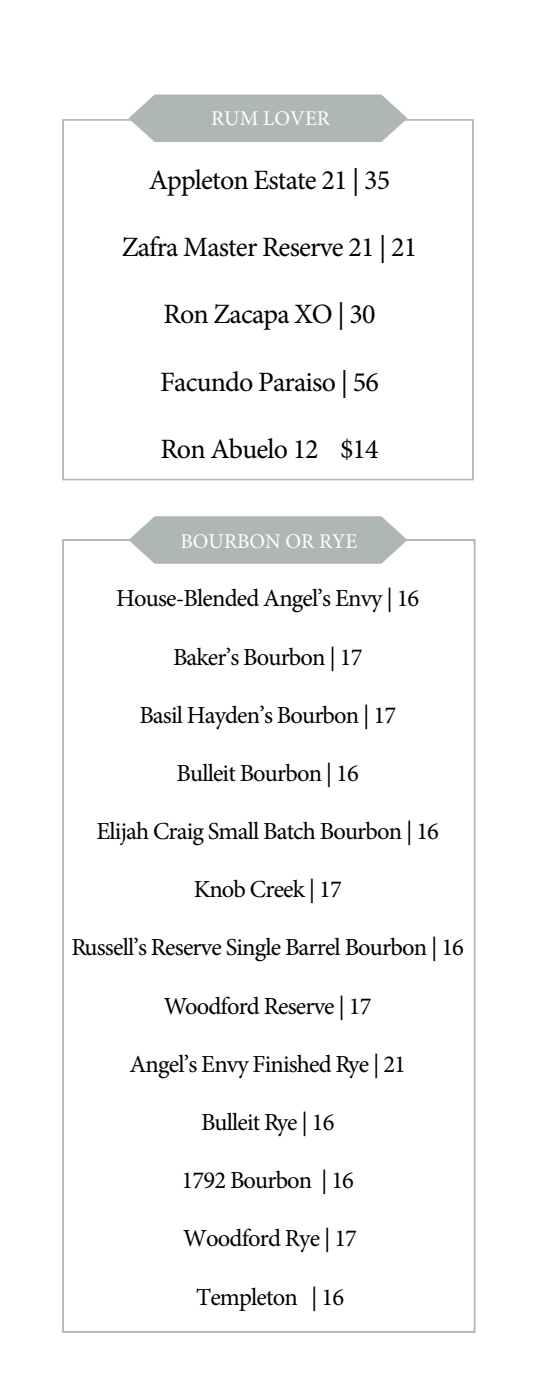
<style>
.page{position:relative;width:536px;height:1386px;background:#fff}
.page>*{position:absolute;margin:0;border:0;box-sizing:border-box;transform-origin:0 0}
.t1{font:28px "Minion Pro";letter-spacing:-.03em;color:#000}
.t2{font:24.5px "Minion Pro";letter-spacing:-.035em;color:#000}
.t3{font:21px "Minion Pro";color:#fff}
</style>
<div class="page">
<div style="left:62px;top:119px;width:411px;height:361px;border:2px solid #aeb7b6"></div>
<svg style="left:128px;top:94px;width:279px;height:48px;background:#b6bebd"></svg>
<svg style="left:128px;top:516px;width:279px;height:48px;background:#b6bebd"></svg>
<p class="t3" style="left:211px;top:104px;width:120px">RUM LOVER</p>
<p class="t1" style="left:149px;top:161px;width:243px">Appleton Estate 21 | 35</p>
<p class="t1" style="left:122px;top:229px;width:297px">Zafra Master Reserve 21 | 21</p>
<p class="t1" style="left:163px;top:296px;width:213px">Ron Zacapa XO | 30</p>
<p class="t1" style="left:160px;top:363px;width:220px">Facundo Paraiso | 56</p>
<p class="t1" style="left:160px;top:430px;width:220px">Ron Abuelo 12 $14</p>
<p class="t3" style="left:180px;top:527px;width:178px">BOURBON OR RYE</p>
<p class="t2" style="left:116px;top:582px;width:304px">House-Blended Angel’s Envy | 16</p>
<p class="t2" style="left:173px;top:640px;width:191px">Baker’s Bourbon | 17</p>
<p class="t2" style="left:139px;top:698px;width:258px">Basil Hayden’s Bourbon | 17</p>
<p class="t2" style="left:176px;top:757px;width:184px">Bulleit Bourbon | 16</p>
<p class="t2" style="left:96px;top:815px;width:344px">Elijah Craig Small Batch Bourbon | 16</p>
<p class="t2" style="left:194px;top:873px;width:150px">Knob Creek | 17</p>
<p class="t2" style="left:72px;top:931px;width:394px">Russell’s Reserve Single Barrel Bourbon | 16</p>
<p class="t2" style="left:164px;top:990px;width:209px">Woodford Reserve | 17</p>
<p class="t2" style="left:129px;top:1048px;width:278px">Angel’s Envy Finished Rye | 21</p>
<p class="t2" style="left:201px;top:1106px;width:135px">Bulleit Rye | 16</p>
<p class="t2" style="left:181px;top:1164px;width:174px">1792 Bourbon | 16</p>
<p class="t2" style="left:183px;top:1222px;width:175px">Woodford Rye | 17</p>
<p class="t2" style="left:196px;top:1280px;width:150px">Templeton | 16</p>
</div>
